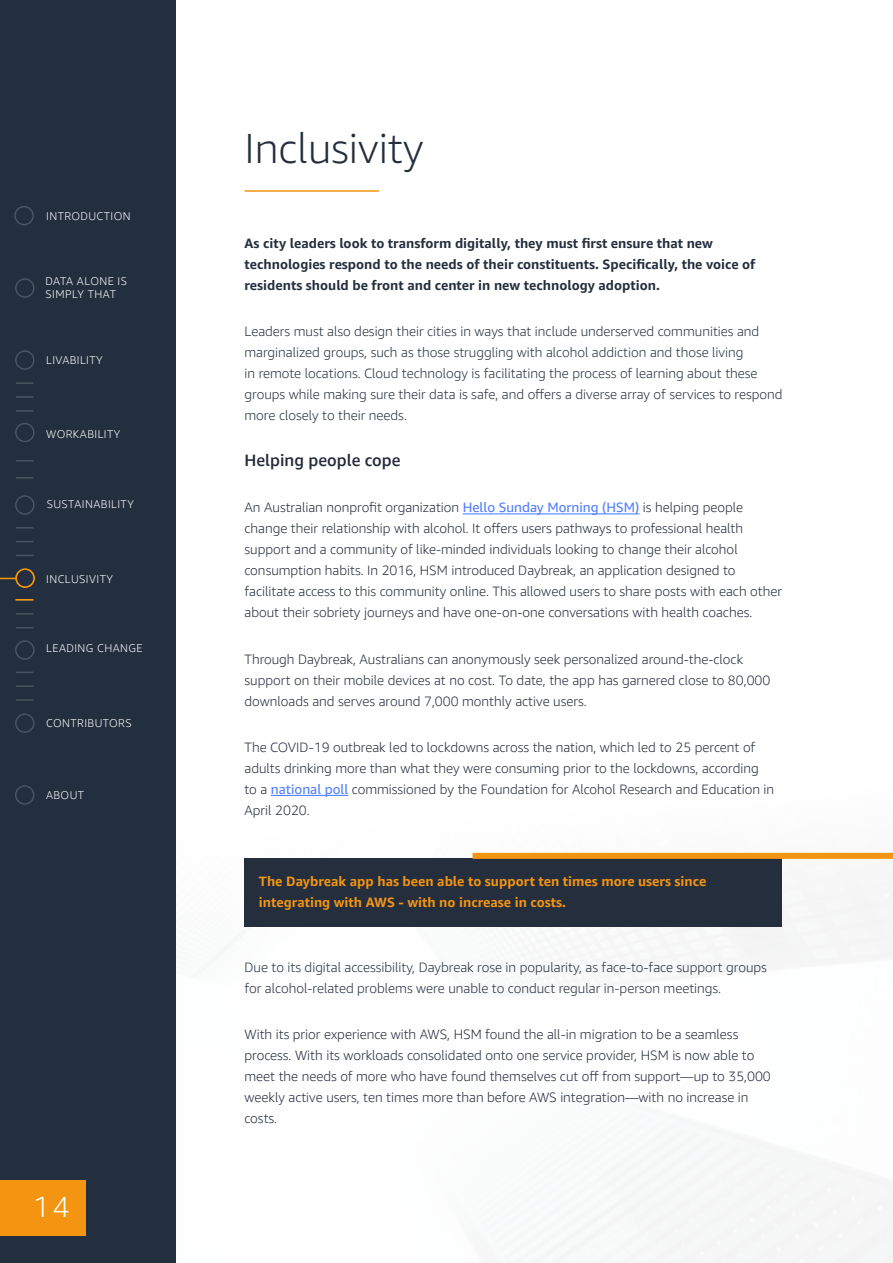
<style>
.page{position:relative;width:893px;height:1263px;background:#fff}
.page>*{position:absolute;margin:0;border:0;box-sizing:border-box;transform-origin:0 0}
.t1{font:300 42px "Amazon Ember";color:#242e3d}
.t2{font:300 29.1px "Amazon Ember";color:#fff}
.t3{font:500 16.5px "Amazon Ember";color:#23293a}
.t4{font:300 13.5px/21px "Amazon Ember";color:#23293a}
.t5{font:300 13.5px/21px "Amazon Ember";color:#242e3d}
.t6{font:700 13.5px/21px "Amazon Ember";color:#242e3d}
.t7{font:700 13.5px/21px "Amazon Ember";color:#f49512}
.t8{font:300 11.25px/13.5px "Amazon Ember";letter-spacing:.04em;color:#fff}
.s1{font-weight:400;color:#527fff}
</style>
<div class="page">
<img style="left:244px;top:794px;width:649px;height:469px">
<div style="left:0;top:0;width:176px;height:1263px;background:#232f3e"></div>
<hr style="left:244px;top:190px;width:135px;height:2px;background:#f49512">
<hr style="left:463px;top:513px;width:176px;height:1px;background:#527fff">
<hr style="left:271px;top:795px;width:77px;height:1px;background:#527fff">
<div style="left:244px;top:859px;width:538px;height:68px;background:#242e3d"></div>
<div style="left:472px;top:853px;width:421px;height:6px;background:#f49512"></div>
<div style="left:0;top:1180px;width:86px;height:55px;background:#f49512"></div>
<div style="left:15px;top:713px;width:20px;height:20px;border:2px solid #f0f1f1;border-radius:50%"></div>
<div style="left:15px;top:278px;width:20px;height:20px;border:2px solid #f0f1f1;border-radius:50%"></div>
<div style="left:14px;top:206px;width:20px;height:19px;border:2px solid #f0f1f1;border-radius:50%"></div>
<div style="left:15px;top:785px;width:19px;height:20px;border:2px solid #f0f1f1;border-radius:50%"></div>
<svg style="left:16px;top:396px;width:17px;height:2px"></svg>
<div style="left:15px;top:350px;width:20px;height:20px;border:2px solid #f0f1f1;border-radius:50%"></div>
<svg style="left:16px;top:382px;width:17px;height:2px"></svg>
<svg style="left:16px;top:410px;width:17px;height:2px"></svg>
<div style="left:15px;top:495px;width:20px;height:20px;border:2px solid #f0f1f1;border-radius:50%"></div>
<svg style="left:16px;top:541px;width:17px;height:1px"></svg>
<svg style="left:16px;top:527px;width:17px;height:1px"></svg>
<svg style="left:16px;top:555px;width:17px;height:1px"></svg>
<svg style="left:16px;top:613px;width:17px;height:2px"></svg>
<svg style="left:16px;top:627px;width:17px;height:1px"></svg>
<div style="left:15px;top:640px;width:20px;height:20px;border:2px solid #f0f1f1;border-radius:50%"></div>
<svg style="left:16px;top:685px;width:17px;height:2px"></svg>
<svg style="left:16px;top:672px;width:17px;height:1px"></svg>
<svg style="left:16px;top:699px;width:17px;height:2px"></svg>
<div style="left:15px;top:423px;width:20px;height:19px;border:2px solid #f0f1f1;border-radius:50%"></div>
<svg style="left:16px;top:460px;width:17px;height:2px"></svg>
<svg style="left:16px;top:477px;width:17px;height:2px"></svg>
<div style="left:15px;top:568px;width:20px;height:20px;border:2px solid #f90;border-radius:50%"></div>
<svg style="left:0;top:578px;width:16px;height:1px"></svg>
<svg style="left:15px;top:599px;width:18px;height:2px"></svg>
<p class="t8" style="left:46px;top:209px;width:86px">INTRODUCTION</p>
<p class="t8" style="left:46px;top:274px;width:83px">DATA ALONE IS<br>SIMPLY THAT</p>
<p class="t8" style="left:46px;top:353px;width:58px">LIVABILITY</p>
<p class="t8" style="left:46px;top:427px;width:76px">WORKABILITY</p>
<p class="t8" style="left:47px;top:497px;width:89px">SUSTAINABILITY</p>
<p class="t8" style="left:46px;top:572px;width:68px">INCLUSIVITY</p>
<p class="t8" style="left:46px;top:642px;width:98px">LEADING CHANGE</p>
<p class="t8" style="left:46px;top:716px;width:87px">CONTRIBUTORS</p>
<p class="t8" style="left:46px;top:788px;width:40px">ABOUT</p>
<h2 class="t2" style="left:32px;top:1188px;width:39px">14</h2>
<h1 class="t1" style="left:244px;top:123px;width:181px">Inclusivity</h1>
<p class="t6" style="left:244px;top:232px;width:512px">As city leaders look to transform digitally, they must first ensure that new technologies respond to the needs of their constituents. Specifically, the voice of residents should be front and center in new technology adoption.</p>
<p class="t5" style="left:244px;top:321px;width:540px">Leaders must also design their cities in ways that include underserved communities and marginalized groups, such as those struggling with alcohol addiction and those living<br>in remote locations. Cloud technology is facilitating the process of learning about these groups while making sure their data is safe, and offers a diverse array of services to respond more closely to their needs.</p>
<p class="t3" style="left:244px;top:450px;width:158px">Helping people cope</p>
<p class="t4" style="left:244px;top:497px;width:539px">An Australian nonprofit organization <span class="s1">Hello Sunday Morning (HSM)</span> is helping people change their relationship with alcohol. It offers users pathways to professional health support and a community of like-minded individuals looking to change their alcohol consumption habits. In 2016, HSM introduced Daybreak, an application designed to facilitate access to this community online. This allowed users to share posts with each other about their sobriety journeys and have one-on-one conversations with health coaches.</p>
<p class="t4" style="left:244px;top:648px;width:527px">Through Daybreak, Australians can anonymously seek personalized around-the-clock support on their mobile devices at no cost. To date, the app has garnered close to 80,000 downloads and serves around 7,000 monthly active users.</p>
<p class="t4" style="left:244px;top:737px;width:531px">The COVID-19 outbreak led to lockdowns across the nation, which led to 25 percent of adults drinking more than what they were consuming prior to the lockdowns, according to a <span class="s1">national poll</span> commissioned by the Foundation for Alcohol Research and Education in April 2020.</p>
<p class="t7" style="left:259px;top:871px;width:449px">The Daybreak app has been able to support ten times more users since integrating with AWS - with no increase in costs.</p>
<p class="t5" style="left:244px;top:956px;width:524px">Due to its digital accessibility, Daybreak rose in popularity, as face-to-face support groups for alcohol-related problems were unable to conduct regular in-person meetings.</p>
<p class="t4" style="left:244px;top:1024px;width:528px">With its prior experience with AWS, HSM found the all-in migration to be a seamless process. With its workloads consolidated onto one service provider, HSM is now able to meet the needs of more who have found themselves cut off from support—up to 35,000 weekly active users, ten times more than before AWS integration—with no increase in costs.</p>
</div>
